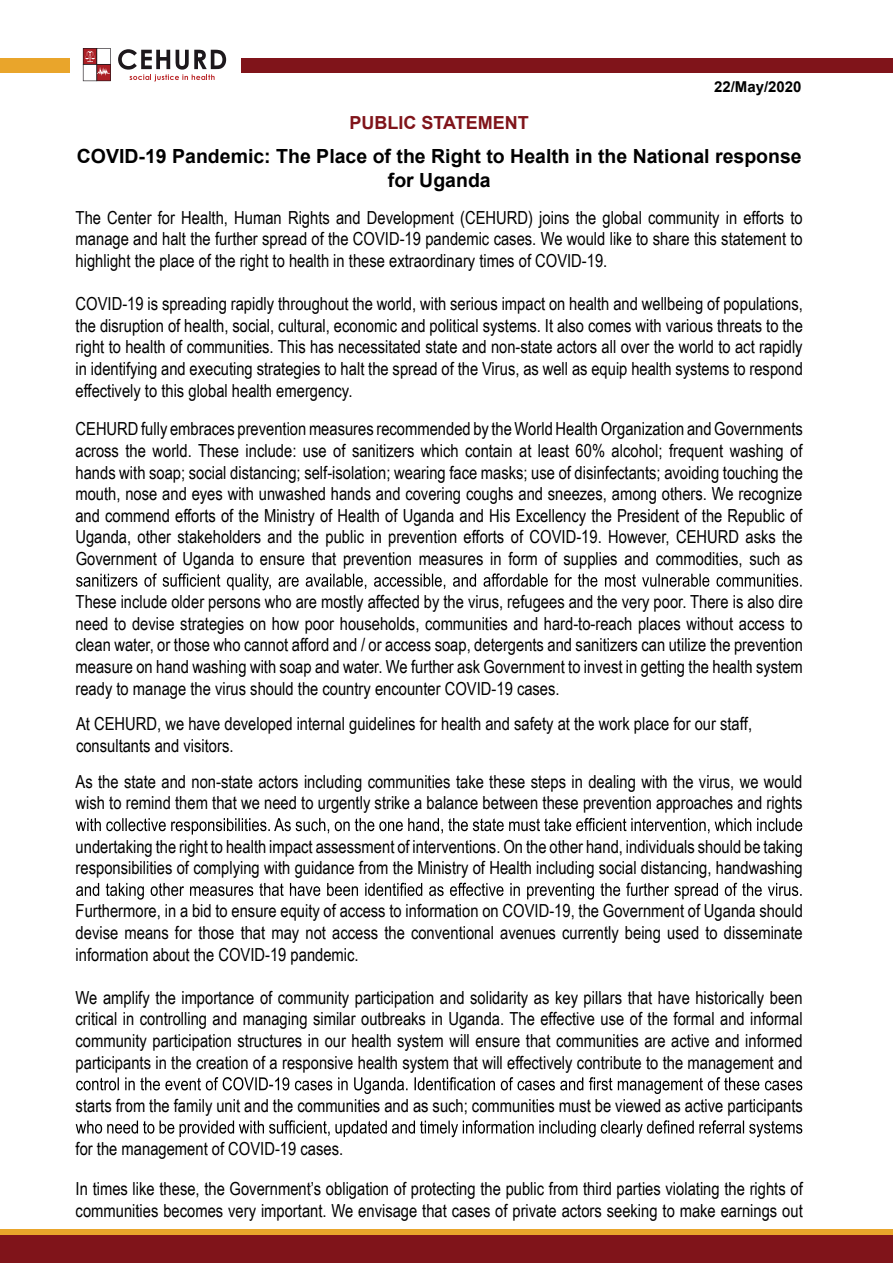
<style>
.page{position:relative;width:893px;height:1263px;background:#fff}
.page>*{position:absolute;margin:0;border:0;box-sizing:border-box;transform-origin:0 0}
.t1{font:700 19.5px/23.4px "Arial";color:#000;text-align:center}
.t2{font:18px/21.6px "Arial Narrow";color:#000;text-align:justify}
.t3{font:700 18px "Arial";color:#80141a}
.t4{font:700 15px "Arial";color:#000}
</style>
<div class="page">
<div style="left:0;top:1229px;width:893px;height:18px;background:#e9a52b"></div>
<svg style="left:76px;top:573px;width:726px;height:17px"></svg>
<svg style="left:76px;top:818px;width:726px;height:16px"></svg>
<svg style="left:76px;top:883px;width:726px;height:17px"></svg>
<svg style="left:76px;top:1077px;width:726px;height:17px"></svg>
<svg style="left:76px;top:1120px;width:726px;height:17px"></svg>
<svg style="left:118px;top:49px;width:108px;height:32px"></svg>
<svg style="left:83px;top:48px;width:28px;height:33px"></svg>
<div style="left:0;top:58px;width:70px;height:14px;background:#e9a52b"></div>
<div style="left:241px;top:58px;width:652px;height:14px;background:#80141a"></div>
<div style="left:0;top:1235px;width:893px;height:28px;background:#80141a"></div>
<p class="t3" style="left:350px;top:110px;width:181px">PUBLIC STATEMENT</p>
<p class="t4" style="left:714px;top:77px;width:89px">22/May/2020</p>
<p class="t1" style="left:77px;top:145px;width:726px">COVID-19 Pandemic: The Place of the Right to Health in the National response for Uganda</p>
<p class="t2" style="left:76px;top:206px;width:729px">The Center for Health, Human Rights and Development (CEHURD) joins the global community in efforts to manage and halt the further spread of the COVID-19 pandemic cases. We would like to share this statement to highlight the place of the right to health in these extraordinary times of COVID-19.</p>
<p class="t2" style="left:75px;top:292px;width:729px">COVID-19 is spreading rapidly throughout the world, with serious impact on health and wellbeing of populations, the disruption of health, social, cultural, economic and political systems. It also comes with various threats to the right to health of communities. This has necessitated state and non-state actors all over the world to act rapidly in identifying and executing strategies to halt the spread of the Virus, as well as equip health systems to respond effectively to this global health emergency.</p>
<p class="t2" style="left:75px;top:418px;width:729px">CEHURDfully embraces preventionmeasures recommended by theWorldHealthOrganization andGovernments across the world. These include: use of sanitizers which contain at least 60% alcohol; frequent washing of hands with soap; social distancing; self-isolation; wearing face masks; use of disinfectants; avoiding touching the mouth, nose and eyes with unwashed hands and covering coughs and sneezes, among others. We recognize and commend efforts of the Ministry of Health of Uganda and His Excellency the President of the Republic of Uganda, other stakeholders and the public in prevention efforts of COVID-19. However, CEHURD asks the Government of Uganda to ensure that prevention measures in form of supplies and commodities, such as</p>
<p class="t2" style="left:76px;top:590px;width:729px">These include older persons who are mostly affected by the virus, refugees and the very poor. There is also dire need to devise strategies on how poor households, communities and hard-to-reach places without access to clean water, or those who cannot afford and / or access soap, detergents and sanitizers can utilize the prevention measure on hand washing with soap and water. We further ask Government to invest in getting the health system ready to manage the virus should the country encounter COVID-19 cases.</p>
<p class="t2" style="left:76px;top:712px;width:678px">At CEHURD, we have developed internal guidelines for health and safety at the work place for our staff, consultants and visitors.</p>
<p class="t2" style="left:75px;top:770px;width:729px">As the state and non-state actors including communities take these steps in dealing with the virus, we would wish to remind them that we need to urgently strike a balance between these prevention approaches and rights</p>
<p class="t2" style="left:76px;top:835px;width:729px">undertaking the right to health impact assessment of interventions. On the other hand, individuals should be taking responsibilities of complying with guidance from the Ministry of Health including social distancing, handwashing</p>
<p class="t2" style="left:76px;top:900px;width:729px">Furthermore, in a bid to ensure equity of access to information on COVID-19, the Government of Uganda should devise means for those that may not access the conventional avenues currently being used to disseminate information about the COVID-19 pandemic.</p>
<p class="t2" style="left:76px;top:986px;width:729px">We amplify the importance of community participation and solidarity as key pillars that have historically been critical in controlling and managing similar outbreaks in Uganda. The effective use of the formal and informal community participation structures in our health system will ensure that communities are active and informed participants in the creation of a responsive health system that will effectively contribute to the management and</p>
<p class="t2" style="left:76px;top:1094px;width:729px">starts from the family unit and the communities and as such; communities must be viewed as active participants</p>
<p class="t2" style="left:76px;top:1137px;width:269px">for the management of COVID-19 cases.</p>
<p class="t2" style="left:76px;top:1177px;width:729px">In times like these, the Government’s obligation of protecting the public from third parties violating the rights of communities becomes very important. We envisage that cases of private actors seeking to make earnings out</p>
</div>
